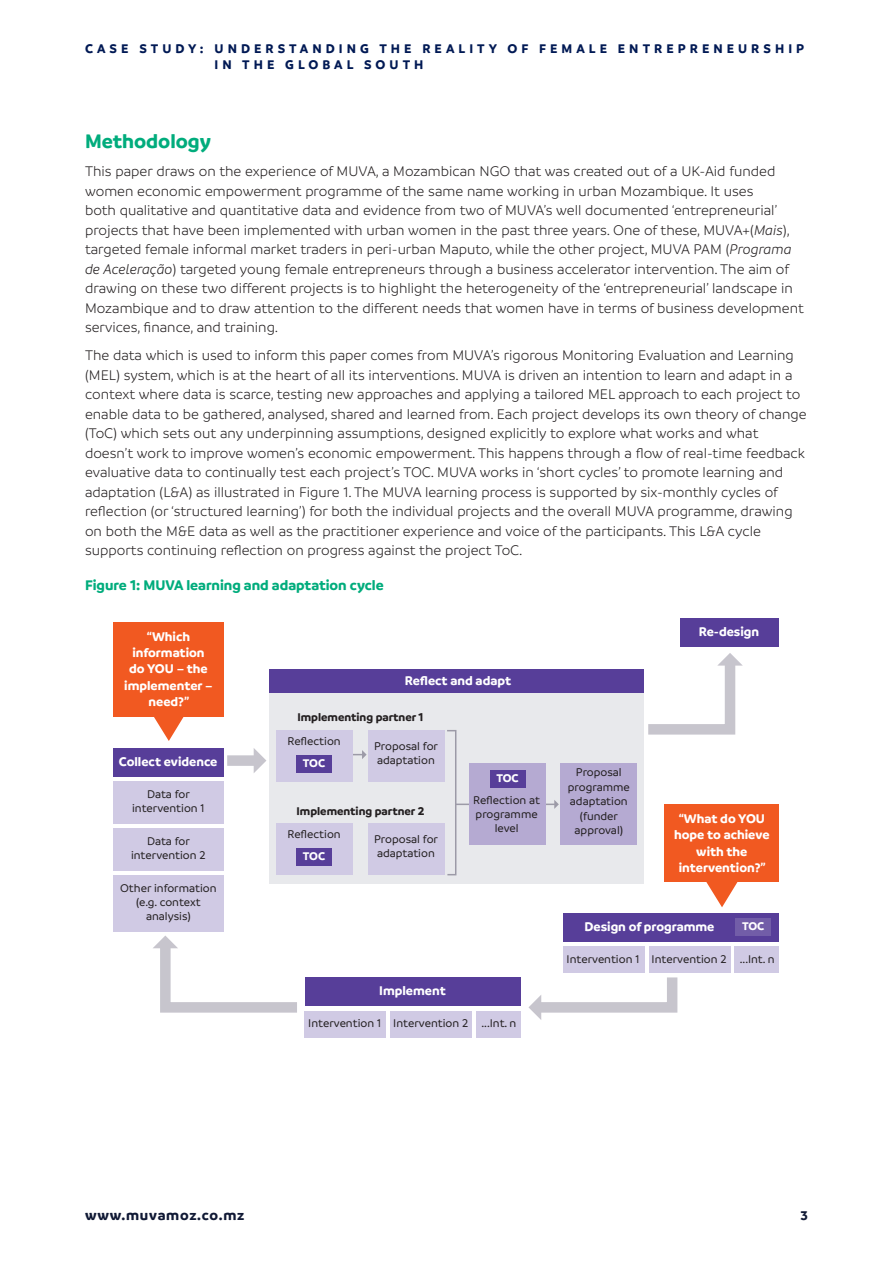
<style>
.page{position:relative;width:893px;height:1263px;background:#fff}
.page>*{position:absolute;margin:0;border:0;box-sizing:border-box;transform-origin:0 0}
.t1{font:700 21px "Branding";color:#00ac7c}
.t2{font:300 15px/19.5px "Branding";color:#231f20}
.t3{font:700 15px "Branding";color:#00ac7c}
.t4{font:700 15px "Branding";letter-spacing:.05em;color:#101935}
.t5{font:700 13.5px/16.2px "Branding";color:#fff;text-align:center}
.t6{font:700 13.5px/16.2px "Branding";letter-spacing:.3em;color:#001954}
.t7{font:700 13.5px "Branding";color:#101935}
.t8{font:500 12px/14.4px "Branding";color:#231f20;text-align:center}
.t9{font:700 12px "Branding";color:#231f20}
.t10{font:700 12px "Branding";letter-spacing:-.01em;color:#fff}
.s1{font-style:italic}
</style>
<div class="page">
<div style="left:113px;top:623px;width:111px;height:94px;background:#f15921"></div>
<div style="left:270px;top:693px;width:374px;height:190px;background:#e8e9ec"></div>
<div style="left:561px;top:763px;width:76px;height:81px;background:#b5aad2"></div>
<div style="left:270px;top:669px;width:374px;height:24px;background:#573e99"></div>
<div style="left:368px;top:730px;width:76px;height:52px;background:#d0cae4"></div>
<div style="left:368px;top:823px;width:76px;height:52px;background:#d0cae4"></div>
<div style="left:276px;top:823px;width:76px;height:52px;background:#d0cae4"></div>
<div style="left:296px;top:848px;width:36px;height:17px;background:#573e99"></div>
<svg style="left:352px;top:750px;width:15px;height:9px"></svg>
<hr style="left:456px;top:803px;width:99px;height:2px;background:#9c9aa7">
<svg style="left:554px;top:800px;width:5px;height:9px"></svg>
<div style="left:446px;top:730px;width:10px;height:145px;border:2px solid #9c9aa7"></div>
<div style="left:469px;top:763px;width:76px;height:81px;background:#b5aad2"></div>
<div style="left:490px;top:770px;width:35px;height:17px;background:#573e99"></div>
<div style="left:276px;top:730px;width:76px;height:52px;background:#d0cae4"></div>
<div style="left:296px;top:755px;width:36px;height:17px;background:#573e99"></div>
<div style="left:113px;top:748px;width:111px;height:28px;background:#573e99"></div>
<div style="left:113px;top:781px;width:111px;height:42px;background:#d0cae4"></div>
<div style="left:113px;top:828px;width:111px;height:42px;background:#d0cae4"></div>
<div style="left:113px;top:875px;width:111px;height:56px;background:#d0cae4"></div>
<div style="left:305px;top:977px;width:215px;height:29px;background:#573e99"></div>
<div style="left:304px;top:1011px;width:82px;height:26px;background:#d0cae4"></div>
<div style="left:391px;top:1011px;width:81px;height:26px;background:#d0cae4"></div>
<div style="left:476px;top:1011px;width:45px;height:26px;background:#d0cae4"></div>
<div style="left:563px;top:913px;width:216px;height:28px;background:#573e99"></div>
<div style="left:563px;top:946px;width:81px;height:27px;background:#d0cae4"></div>
<div style="left:649px;top:946px;width:81px;height:27px;background:#d0cae4"></div>
<div style="left:735px;top:946px;width:44px;height:27px;background:#d0cae4"></div>
<div style="left:736px;top:918px;width:35px;height:18px;background:#725da8"></div>
<div style="left:680px;top:619px;width:98px;height:28px;background:#573e99"></div>
<svg style="left:648px;top:653px;width:95px;height:82px"></svg>
<svg style="left:153px;top:935px;width:144px;height:78px"></svg>
<svg style="left:528px;top:967px;width:150px;height:53px"></svg>
<div style="left:227px;top:755px;width:28px;height:11px;background:#c7c5cd"></div>
<svg style="left:254px;top:748px;width:12px;height:25px"></svg>
<svg style="left:154px;top:717px;width:30px;height:24px"></svg>
<div style="left:664px;top:805px;width:115px;height:77px;background:#f15921"></div>
<svg style="left:706px;top:882px;width:32px;height:25px"></svg>
<p class="t6" style="left:215px;top:40px;width:591px;text-indent:-130px">CASE STUDY: UNDERSTANDING THE REALITY OF FEMALE ENTREPRENEURSHIP<br>IN THE GLOBAL SOUTH</p>
<h1 class="t1" style="left:85px;top:129px;width:127px">Methodology</h1>
<p class="t2" style="left:85px;top:162px;width:720px">This paper draws on the experience of MUVA, a Mozambican NGO that was created out of a UK-Aid funded women economic empowerment programme of the same name working in urban Mozambique. It uses<br>both qualitative and quantitative data and evidence from two of MUVA’s well documented ‘entrepreneurial’ projects that have been implemented with urban women in the past three years. One of these, MUVA+(<span class="s1">Mais</span>), targeted female informal market traders in peri-urban Maputo, while the other project, MUVA PAM (<span class="s1">Programa de Aceleração</span>) targeted young female entrepreneurs through a business accelerator intervention. The aim of drawing on these two different projects is to highlight the heterogeneity of the ‘entrepreneurial’ landscape in Mozambique and to draw attention to the different needs that women have in terms of business development services, finance, and training.</p>
<p class="t2" style="left:85px;top:346px;width:723px">The data which is used to inform this paper comes from MUVA’s rigorous Monitoring Evaluation and Learning (MEL) system, which is at the heart of all its interventions. MUVA is driven an intention to learn and adapt in a context where data is scarce, testing new approaches and applying a tailored MEL approach to each project to enable data to be gathered, analysed, shared and learned from. Each project develops its own theory of change (ToC) which sets out any underpinning assumptions, designed explicitly to explore what works and what doesn’t work to improve women’s economic empowerment. This happens through a flow of real-time feedback evaluative data to continually test each project’s TOC. MUVA works in ‘short cycles’ to promote learning and adaptation (L&amp;A) as illustrated in Figure 1. The MUVA learning process is supported by six-monthly cycles of reflection (or ‘structured learning’) for both the individual projects and the overall MUVA programme, drawing on both the M&amp;E data as well as the practitioner experience and voice of the participants. This L&amp;A cycle supports continuing reflection on progress against the project ToC.</p>
<p class="t3" style="left:85px;top:577px;width:300px">Figure 1: MUVA learning and adaptation cycle</p>
<p class="t5" style="left:124px;top:628px;width:90px">“Which information do YOU – the implementer – need?”</p>
<p class="t5" style="left:405px;top:672px;width:108px">Reflect and adapt</p>
<p class="t9" style="left:297px;top:711px;width:128px">Implementing partner 1</p>
<p class="t8" style="left:287px;top:733px;width:55px">Reflection</p>
<p class="t8" style="left:374px;top:738px;width:65px;text-align:left">Proposal for adaptation</p>
<p class="t5" style="left:119px;top:753px;width:100px">Collect evidence</p>
<p class="t10" style="left:303px;top:756px;width:24px">TOC</p>
<p class="t8" style="left:132px;top:787px;width:74px">Data for intervention 1</p>
<p class="t8" style="left:131px;top:834px;width:76px">Data for intervention 2</p>
<p class="t8" style="left:120px;top:880px;width:98px">Other information (e.g. context analysis)</p>
<p class="t10" style="left:496px;top:771px;width:24px">TOC</p>
<p class="t9" style="left:296px;top:804px;width:129px">Implementing partner 2</p>
<p class="t8" style="left:473px;top:792px;width:69px">Reflection at programme level</p>
<p class="t8" style="left:287px;top:827px;width:55px">Reflection</p>
<p class="t10" style="left:303px;top:849px;width:24px">TOC</p>
<p class="t8" style="left:374px;top:832px;width:65px;text-align:left">Proposal for adaptation</p>
<p class="t5" style="left:379px;top:983px;width:68px">Implement</p>
<p class="t8" style="left:308px;top:1016px;width:210px">Intervention 1 Intervention 2 ...Int. n</p>
<p class="t5" style="left:699px;top:624px;width:62px">Re-design</p>
<p class="t8" style="left:568px;top:765px;width:64px">Proposal programme adaptation (funder approval)</p>
<p class="t5" style="left:674px;top:811px;width:97px">“What do YOU hope to achieve with the intervention?”</p>
<p class="t5" style="left:584px;top:918px;width:132px">Design of programme</p>
<p class="t8" style="left:567px;top:952px;width:210px">Intervention 1 Intervention 2 ...Int. n</p>
<p class="t10" style="left:742px;top:919px;width:24px">TOC</p>
<p class="t4" style="left:85px;top:1207px;width:161px">www.muvamoz.co.mz</p>
<p class="t7" style="left:800px;top:1208px;width:9px">3</p>
</div>
